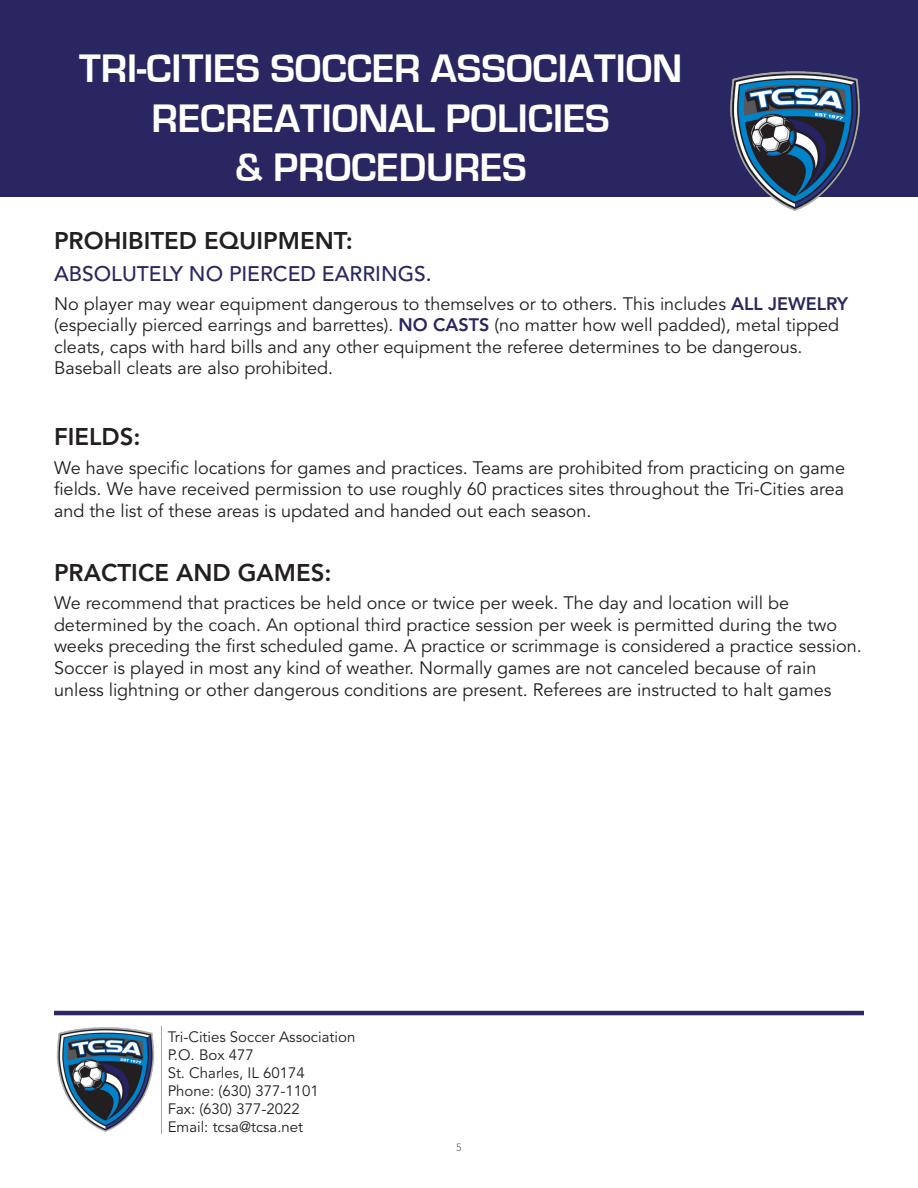
<style>
.page{position:relative;width:918px;height:1188px;background:#fff}
.page>*{position:absolute;margin:0;border:0;box-sizing:border-box;transform-origin:0 0}
.t1{font:700 40.95px/49.2px "Eurostile";color:#fff;text-align:center}
.t2{font:800 24px "Avenir LT Std";color:#231f20}
.t3{font:500 21px "Avenir LT Std";color:#292661}
.t4{font:18px/21.6px "Avenir LT Std";color:#231f20}
.t5{font:15px "Avenir LT Std";color:#231f20}
.t6{font:300 10.5px "Avenir LT Std";color:#595959}
.s1{font-weight:800;color:#292661}
</style>
<div class="page">
<div style="left:0;top:0;width:918px;height:197px;background:#292661"></div>
<img style="left:730px;top:71px;width:130px;height:140px">
<img style="left:56px;top:1027px;width:99px;height:105px">
<hr style="left:54px;top:1011px;width:810px;height:4px;background:#292661">
<hr style="left:161px;top:1026px;width:1px;height:108px;background:#a6a8ab">
<h1 class="t1" style="left:79px;top:45px;width:605px">TRI-CITIES SOCCER ASSOCIATION<br>RECREATIONAL POLICIES<br>&amp; PROCEDURES</h1>
<p class="t2" style="left:54px;top:227px;width:300px">PROHIBITED EQUIPMENT:</p>
<p class="t3" style="left:54px;top:262px;width:379px">ABSOLUTELY NO PIERCED EARRINGS.</p>
<p class="t4" style="left:54px;top:293px;width:796px">No player may wear equipment dangerous to themselves or to others. This includes <span class="s1">ALL JEWELRY </span>(especially pierced earrings and barrettes). <span class="s1">NO CASTS</span> (no matter how well padded), metal tipped cleats, caps with hard bills and any other equipment the referee determines to be dangerous.<br>Baseball cleats are also prohibited.</p>
<p class="t2" style="left:54px;top:423px;width:88px">FIELDS:</p>
<p class="t4" style="left:54px;top:457px;width:793px;text-align:justify">We have specific locations for games and practices. Teams are prohibited from practicing on game fields. We have received permission to use roughly 60 practices sites throughout the Tri-Cities area and the list of these areas is updated and handed out each season.</p>
<p class="t2" style="left:54px;top:558px;width:279px">PRACTICE AND GAMES:</p>
<p class="t4" style="left:54px;top:593px;width:809px">We recommend that practices be held once or twice per week. The day and location will be determined by the coach. An optional third practice session per week is permitted during the two weeks preceding the first scheduled game. A practice or scrimmage is considered a practice session.<br>Soccer is played in most any kind of weather. Normally games are not canceled because of rain unless lightning or other dangerous conditions are present. Referees are instructed to halt games</p>
<p class="t5" style="left:168px;top:1028px;width:189px">Tri-Cities Soccer Association</p>
<p class="t5" style="left:168px;top:1046px;width:88px">P.O. Box 477</p>
<p class="t5" style="left:168px;top:1064px;width:139px">St. Charles, IL 60174</p>
<p class="t5" style="left:168px;top:1082px;width:153px">Phone: (630) 377-1101</p>
<p class="t5" style="left:168px;top:1100px;width:134px">Fax: (630) 377-2022</p>
<p class="t5" style="left:168px;top:1118px;width:137px">Email: tcsa@tcsa.net</p>
<p class="t6" style="left:456px;top:1141px;width:7px">5</p>
</div>
